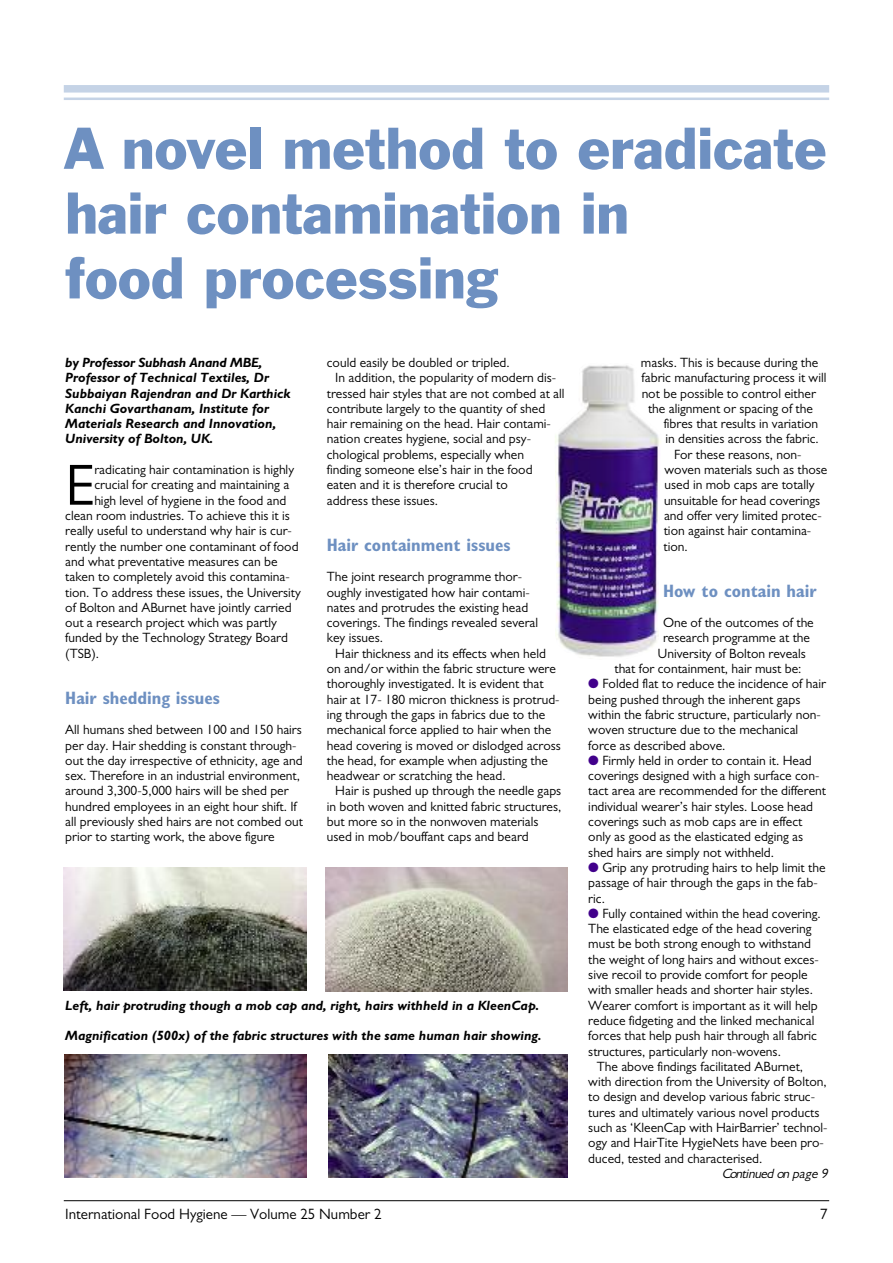
<style>
.page{position:relative;width:893px;height:1263px;background:#fff}
.page>*{position:absolute;margin:0;border:0;box-sizing:border-box;transform-origin:0 0}
.t1{font:58.35px "Gill Sans";color:#000}
.t2{font:54px/64.8px "Franklin Gothic BT";color:#6e90c1}
.t3{font:700 condensed 18px "Gill Sans";color:#6e90c1}
.t4{font:15px "Gill Sans";color:#000}
.t5{font:13.5px/15.3px "Gill Sans";color:#000}
.t6{font:italic 700 13.5px/15.3px "Gill Sans";color:#000}
.t7{font:italic 13.5px "Gill Sans";color:#000}
.s1{color:#41008b}
</style>
<div class="page">
<hr style="left:64px;top:1200px;width:765px;height:1px;background:#000">
<div style="left:64px;top:85px;width:765px;height:8px;background:#c5d3e6"></div>
<hr style="left:64px;top:98px;width:765px;height:2px;background:#c5d3e6">
<img style="left:64px;top:867px;width:242px;height:124px">
<img style="left:325px;top:867px;width:243px;height:124px">
<img style="left:64px;top:1054px;width:242px;height:124px">
<img style="left:328px;top:1055px;width:240px;height:123px">
<img style="left:555px;top:365px;width:105px;height:292px">
<h2 class="t2" style="left:65px;top:121px;width:763px">A novel method to eradicate hair contamination in<br>food processing</h2>
<p class="t6" style="left:65px;top:356px;width:227px">by Professor Subhash Anand MBE, Professor of Technical Textiles, Dr Subbaiyan Rajendran and Dr Karthick Kanchi Govarthanam, Institute for Materials Research and Innovation, University of Bolton, UK.</p>
<h1 class="t1" style="left:65px;top:465px;width:31px">E</h1>
<p class="t5" style="left:94px;top:463px;width:201px">radicating hair contamination is highly</p>
<p class="t5" style="left:94px;top:479px;width:196px">crucial for creating and maintaining a</p>
<p class="t5" style="left:94px;top:494px;width:194px">high level of hygiene in the food and</p>
<p class="t5" style="left:65px;top:509px;width:226px">clean room industries. To achieve this it is</p>
<p class="t5" style="left:65px;top:524px;width:228px">really useful to understand why hair is cur-</p>
<p class="t5" style="left:65px;top:540px;width:235px">rently the number one contaminant of food</p>
<p class="t5" style="left:65px;top:555px;width:214px">and what preventative measures can be</p>
<p class="t5" style="left:65px;top:570px;width:226px">taken to completely avoid this contamina-</p>
<p class="t5" style="left:65px;top:586px;width:237px">tion. To address these issues, the University</p>
<p class="t5" style="left:65px;top:601px;width:228px">of Bolton and ABurnet have jointly carried</p>
<p class="t5" style="left:65px;top:616px;width:213px">out a research project which was partly</p>
<p class="t5" style="left:65px;top:632px;width:224px">funded by the Technology Strategy Board</p>
<p class="t5" style="left:65px;top:647px;width:35px">(TSB).</p>
<h3 class="t3" style="left:65px;top:691px;width:156px">Hair shedding issues</h3>
<p class="t5" style="left:65px;top:723px;width:239px">All humans shed between 100 and 150 hairs per day. Hair shedding is constant through&shy;out the day irrespective of ethnicity, age and sex. Therefore in an industrial environment, around 3,300-5,000 hairs will be shed per hundred employees in an eight hour shift. If all previously shed hairs are not combed out prior to starting work, the above figure</p>
<p class="t5" style="left:327px;top:356px;width:184px">could easily be doubled or tripled.</p>
<p class="t5" style="left:335px;top:371px;width:222px">In addition, the popularity of modern dis-</p>
<p class="t5" style="left:327px;top:387px;width:239px">tressed hair styles that are not combed at all</p>
<p class="t5" style="left:327px;top:402px;width:220px">contribute largely to the quantity of shed</p>
<p class="t5" style="left:327px;top:417px;width:226px">hair remaining on the head. Hair contami-</p>
<p class="t5" style="left:327px;top:433px;width:206px">nation creates hygiene, social and psy-</p>
<p class="t5" style="left:327px;top:448px;width:199px">chological problems, especially when</p>
<p class="t5" style="left:327px;top:463px;width:207px">finding someone else’s hair in the food</p>
<p class="t5" style="left:327px;top:479px;width:183px">eaten and it is therefore crucial to</p>
<p class="t5" style="left:327px;top:494px;width:113px">address these issues.</p>
<h3 class="t3" style="left:327px;top:538px;width:185px">Hair containment issues</h3>
<p class="t5" style="left:327px;top:570px;width:213px">The joint research programme thor&shy;oughly investigated how hair contami&shy;nates and protrudes the existing head coverings. The findings revealed several key issues.</p>
<p class="t5" style="left:327px;top:647px;width:236px;text-indent:9px">Hair thickness and its effects when held on and/or within the fabric structure were thoroughly investigated. It is evident that hair at 17- 180 micron thickness is protrud&shy;ing through the gaps in fabrics due to the mechanical force applied to hair when the head covering is moved or dislodged across the head, for example when adjusting the headwear or scratching the head.</p>
<p class="t5" style="left:327px;top:785px;width:236px;text-indent:9px">Hair is pushed up through the needle gaps in both woven and knitted fabric structures, but more so in the nonwoven materials used in mob/bouffant caps and beard</p>
<p class="t6" style="left:65px;top:999px;width:476px">Left, hair protruding though a mob cap and, right, hairs withheld in a KleenCap.</p>
<p class="t6" style="left:65px;top:1029px;width:478px">Magnification (500x) of the fabric structures with the same human hair showing.</p>
<p class="t5" style="left:641px;top:356px;width:179px">masks. This is because during the</p>
<p class="t5" style="left:642px;top:371px;width:186px">fabric manufacturing process it will</p>
<p class="t5" style="left:642px;top:387px;width:176px">not be possible to control either</p>
<p class="t5" style="left:648px;top:402px;width:166px">the alignment or spacing of the</p>
<p class="t5" style="left:664px;top:417px;width:156px">fibres that results in variation</p>
<p class="t5" style="left:665px;top:433px;width:155px">in densities across the fabric.</p>
<p class="t5" style="left:674px;top:448px;width:129px">For these reasons, non-</p>
<p class="t5" style="left:664px;top:463px;width:164px">woven materials such as those</p>
<p class="t5" style="left:664px;top:479px;width:152px">used in mob caps are totally</p>
<p class="t5" style="left:664px;top:494px;width:158px">unsuitable for head coverings</p>
<p class="t5" style="left:664px;top:509px;width:159px">and offer very limited protec-</p>
<p class="t5" style="left:664px;top:524px;width:149px">tion against hair contamina-</p>
<p class="t5" style="left:663px;top:540px;width:26px">tion.</p>
<h3 class="t3" style="left:663px;top:584px;width:155px">How to contain hair</h3>
<p class="t5" style="left:663px;top:616px;width:152px">One of the outcomes of the</p>
<p class="t5" style="left:663px;top:632px;width:149px">research programme at the</p>
<p class="t5" style="left:658px;top:647px;width:149px">University of Bolton reveals</p>
<p class="t5" style="left:614px;top:662px;width:189px">that for containment, hair must be:</p>
<p class="t5" style="left:588px;top:677px;width:239px"><span class="s1">●</span> Folded flat to reduce the incidence of hair being pushed through the inherent gaps within the fabric structure, particularly non&shy;woven structure due to the mechanical force as described above.</p>
<p class="t5" style="left:588px;top:754px;width:239px"><span class="s1">●</span> Firmly held in order to contain it. Head coverings designed with a high surface con&shy;tact area are recommended for the different individual wearer’s hair styles. Loose head coverings such as mob caps are in effect only as good as the elasticated edging as shed hairs are simply not withheld.</p>
<p class="t5" style="left:588px;top:861px;width:239px"><span class="s1">●</span> Grip any protruding hairs to help limit the passage of hair through the gaps in the fab&shy;ric.</p>
<p class="t5" style="left:588px;top:907px;width:234px"><span class="s1">●</span> Fully contained within the head covering.<br>The elasticated edge of the head covering must be both strong enough to withstand the weight of long hairs and without exces&shy;sive recoil to provide comfort for people with smaller heads and shorter hair styles.<br>Wearer comfort is important as it will help reduce fidgeting and the linked mechanical forces that help push hair through all fabric structures, particularly non-wovens.</p>
<p class="t5" style="left:588px;top:1060px;width:241px;text-indent:9px">The above findings facilitated ABurnet, with direction from the University of Bolton, to design and develop various fabric struc&shy;tures and ultimately various novel products such as ‘KleenCap with HairBarrier’ technol&shy;ogy and HairTite HygieNets have been pro&shy;duced, tested and characterised.</p>
<p class="t7" style="left:722px;top:1169px;width:110px">Continued on page 9</p>
<p class="t4" style="left:65px;top:1209px;width:318px">International Food Hygiene — Volume 25 Number 2</p>
<p class="t4" style="left:820px;top:1209px;width:9px">7</p>
</div>
